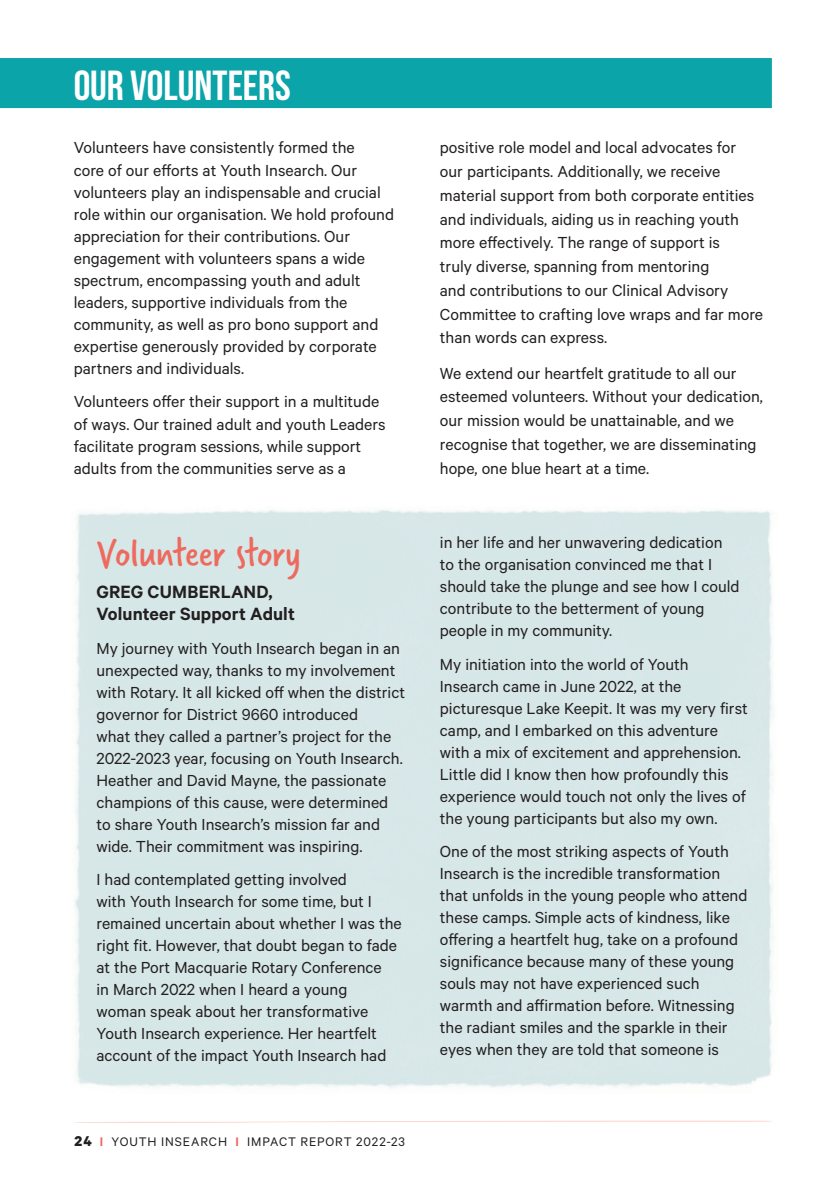
<style>
.page{position:relative;width:840px;height:1191px;background:#fff}
.page>*{position:absolute;margin:0;border:0;box-sizing:border-box;transform-origin:0 0}
.t1{font:42px "Verveine";letter-spacing:-.005em;color:#ee6a5e}
.t2{font:700 42px "Bebas Neue";letter-spacing:-.005em;color:#fff}
.t3{font:600 20px/22px "Calibre";letter-spacing:.005em;color:#231f20}
.t4{font:18px/22px "Calibre";color:#231f20}
.t5{font:14px "Calibre";letter-spacing:.065em;color:#231f20}
.s1{font-weight:700;font-size:16px}
.s2{font-weight:600;color:#ee6a5e}
</style>
<div class="page">
<svg style="left:75px;top:1120px;width:697px;height:3px"></svg>
<div style="left:0;top:58px;width:771px;height:50px;background:#0ba4a9"></div>
<h1 class="t2" style="left:74px;top:62px;width:218px">OUR VOLUNTEERS</h1>
<p class="t4" style="left:74px;top:136px;width:321px">Volunteers have consistently formed the<br>core of our efforts at Youth Insearch. Our volunteers play an indispensable and crucial role within our organisation. We hold profound appreciation for their contributions. Our engagement with volunteers spans a wide spectrum, encompassing youth and adult leaders, supportive individuals from the community, as well as pro bono support and expertise generously provided by corporate partners and individuals.</p>
<p class="t4" style="left:74px;top:390px;width:313px">Volunteers offer their support in a multitude of ways. Our trained adult and youth Leaders facilitate program sessions, while support adults from the communities serve as a</p>
<h1 class="t1" style="left:96px;top:524px;width:206px">Volunteer story</h1>
<p class="t3" style="left:96px;top:580px;width:200px">GREG CUMBERLAND,<br>Volunteer Support Adult</p>
<p class="t4" style="left:96px;top:636px;width:310px">My journey with Youth Insearch began in an unexpected way, thanks to my involvement with Rotary. It all kicked off when the district governor for District 9660 introduced<br>what they called a partner’s project for the 2022-2023 year, focusing on Youth Insearch.<br>Heather and David Mayne, the passionate champions of this cause, were determined to share Youth Insearch’s mission far and wide. Their commitment was inspiring.</p>
<p class="t4" style="left:96px;top:868px;width:307px">I had contemplated getting involved<br>with Youth Insearch for some time, but I remained uncertain about whether I was the right fit. However, that doubt began to fade at the Port Macquarie Rotary Conference<br>in March 2022 when I heard a young<br>woman speak about her transformative Youth Insearch experience. Her heartfelt account of the impact Youth Insearch had</p>
<p class="t5" style="left:74px;top:1133px;width:332px"><span class="s1">24</span> <span class="s2">I</span> YOUTH INSEARCH <span class="s2">I</span> IMPACT REPORT 2022-23</p>
<p class="t4" style="left:439px;top:135px;width:324px;line-height:23.8px">positive role model and local advocates for our participants. Additionally, we receive material support from both corporate entities and individuals, aiding us in reaching youth more effectively. The range of support is<br>truly diverse, spanning from mentoring<br>and contributions to our Clinical Advisory Committee to crafting love wraps and far more than words can express.</p>
<p class="t4" style="left:439px;top:360px;width:324px;line-height:23.8px">We extend our heartfelt gratitude to all our esteemed volunteers. Without your dedication, our mission would be unattainable, and we recognise that together, we are disseminating hope, one blue heart at a time.</p>
<p class="t4" style="left:439px;top:531px;width:301px">in her life and her unwavering dedication to the organisation convinced me that I should take the plunge and see how I could contribute to the betterment of young people in my community.</p>
<p class="t4" style="left:439px;top:652px;width:309px">My initiation into the world of Youth Insearch came in June 2022, at the picturesque Lake Keepit. It was my very first camp, and I embarked on this adventure with a mix of excitement and apprehension.<br>Little did I know then how profoundly this experience would touch not only the lives of the young participants but also my own.</p>
<p class="t4" style="left:439px;top:839px;width:309px">One of the most striking aspects of Youth Insearch is the incredible transformation that unfolds in the young people who attend these camps. Simple acts of kindness, like offering a heartfelt hug, take on a profound significance because many of these young souls may not have experienced such warmth and affirmation before. Witnessing the radiant smiles and the sparkle in their eyes when they are told that someone is</p>
</div>
